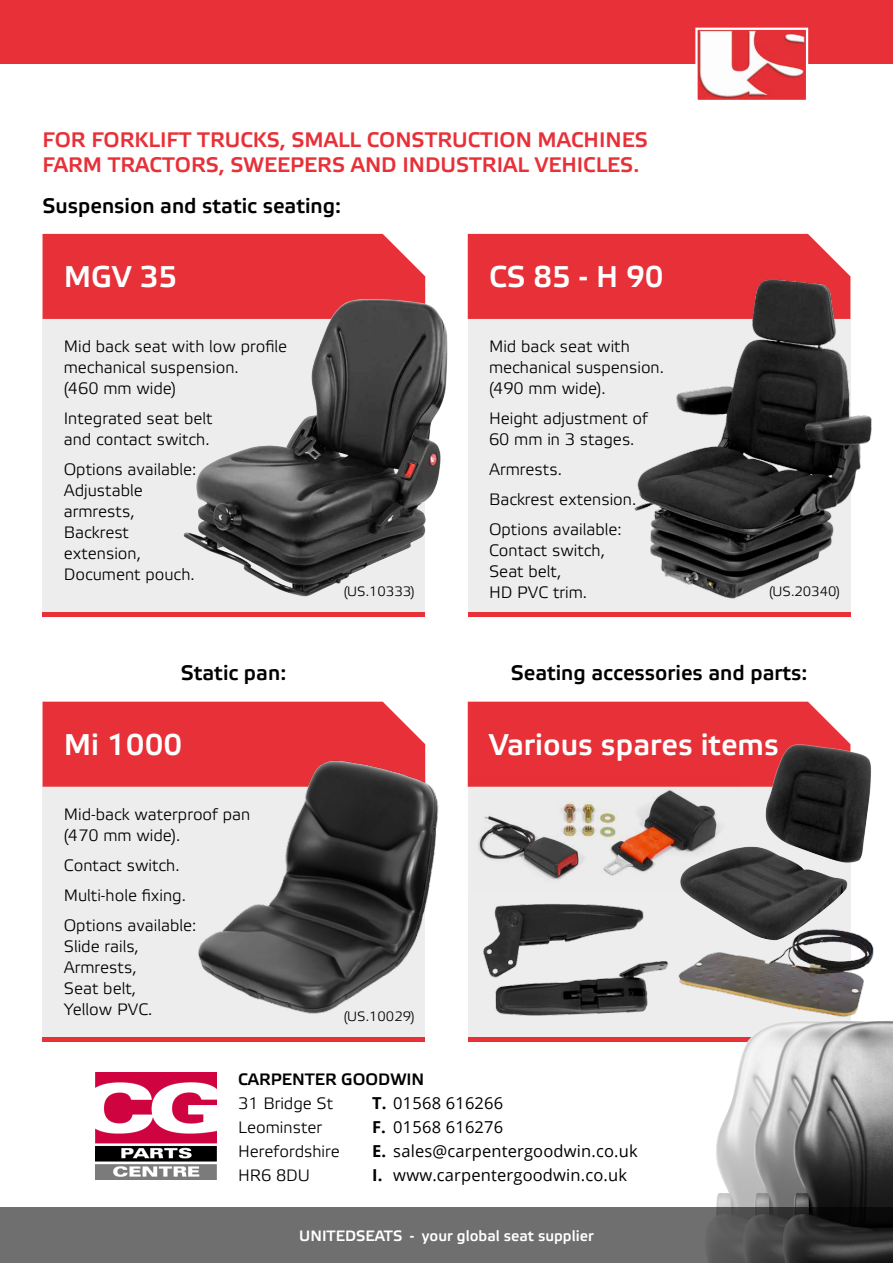
<style>
.page{position:relative;width:893px;height:1263px;background:#fff}
.page>*{position:absolute;margin:0;border:0;box-sizing:border-box;transform-origin:0 0}
.t1{font:700 30px "Elektra Light Pro";color:#fff}
.t2{font:700 21px/25.2px "Elektra Light Pro";color:#e73037}
.t3{font:700 21px "Elektra Light Pro";color:#000}
.t4{font:16.5px/21px "Elektra Light Pro";color:#000}
.t5{font:16.5px/24px "Open Sans";letter-spacing:.01em;color:#000}
.t6{font:700 16.5px "Elektra Light Pro";color:#000}
.t7{font:700 15px "Elektra Light Pro";color:#fff}
.t8{font:13.5px "Elektra Light Pro";color:#000}
.s1{font-weight:700}
</style>
<div class="page">
<div style="left:43px;top:319px;width:382px;height:293px;background:#ededed"></div>
<div style="left:468px;top:319px;width:157px;height:293px;background:#ededed"></div>
<div style="left:43px;top:787px;width:146px;height:250px;background:#ededed"></div>
<div style="left:43px;top:234px;width:382px;height:85px;background:#e73037"></div>
<div style="left:468px;top:234px;width:355px;height:85px;background:#e73037"></div>
<div style="left:43px;top:612px;width:382px;height:5px;background:#e73037"></div>
<div style="left:43px;top:1037px;width:382px;height:5px;background:#e73037"></div>
<div style="left:468px;top:1037px;width:382px;height:5px;background:#e73037"></div>
<div style="left:468px;top:612px;width:382px;height:5px;background:#e73037"></div>
<div style="left:43px;top:702px;width:358px;height:85px;background:#e73037"></div>
<div style="left:468px;top:702px;width:374px;height:85px;background:#e73037"></div>
<img style="left:189px;top:720px;width:250px;height:317px">
<img style="left:471px;top:894px;width:204px;height:137px">
<img style="left:675px;top:951px;width:199px;height:57px">
<img style="left:651px;top:1008px;width:242px;height:200px">
<svg style="left:0;top:1208px;width:893px;height:55px;background:#646464"></svg>
<div style="left:0;top:0;width:893px;height:64px;background:#e73037"></div>
<img style="left:698px;top:31px;width:107px;height:68px">
<div style="left:695px;top:28px;width:113px;height:74px;border:2px solid #fff"></div>
<img style="left:674px;top:736px;width:200px;height:215px">
<img style="left:471px;top:775px;width:270px;height:119px">
<img style="left:625px;top:249px;width:247px;height:368px">
<img style="left:96px;top:1072px;width:120px;height:108px">
<img style="left:165px;top:281px;width:311px;height:322px">
<p class="t2" style="left:43px;top:128px;width:607px">FOR FORKLIFT TRUCKS, SMALL CONSTRUCTION MACHINES<br>FARM TRACTORS, SWEEPERS AND INDUSTRIAL VEHICLES.</p>
<p class="t3" style="left:43px;top:194px;width:300px">Suspension and static seating:</p>
<h1 class="t1" style="left:64px;top:261px;width:115px">MGV 35</h1>
<h1 class="t1" style="left:489px;top:261px;width:176px">CS 85 - H 90</h1>
<p class="t4" style="left:64px;top:336px;width:225px">Mid back seat with low profile mechanical suspension.<br>(460 mm wide)</p>
<p class="t4" style="left:64px;top:408px;width:150px">Integrated seat belt and contact switch.</p>
<p class="t4" style="left:64px;top:459px;width:134px">Options available:<br>Adjustable armrests,<br>Backrest extension,<br>Document pouch.</p>
<p class="t4" style="left:489px;top:337px;width:176px">Mid back seat with mechanical suspension. (490 mm wide).</p>
<p class="t4" style="left:489px;top:409px;width:161px">Height adjustment of<br>60 mm in 3 stages.</p>
<p class="t4" style="left:489px;top:455px;width:149px;line-height:30px">Armrests.<br>Backrest extension.<br>Options available:</p>
<p class="t4" style="left:489px;top:541px;width:117px">Contact switch,<br>Seat belt,<br>HD PVC trim.</p>
<p class="t8" style="left:344px;top:584px;width:72px">(US.10333)</p>
<p class="t8" style="left:769px;top:584px;width:72px">(US.20340)</p>
<p class="t3" style="left:181px;top:662px;width:107px">Static pan:</p>
<p class="t3" style="left:511px;top:662px;width:298px">Seating accessories and parts:</p>
<h1 class="t1" style="left:64px;top:728px;width:120px">Mi 1000</h1>
<h1 class="t1" style="left:489px;top:728px;width:291px">Various spares items</h1>
<p class="t4" style="left:64px;top:804px;width:188px">Mid-back waterproof pan (470 mm wide).</p>
<p class="t4" style="left:64px;top:851px;width:134px;line-height:30px">Contact switch.<br>Multi-hole fixing.<br>Options available:</p>
<p class="t4" style="left:64px;top:936px;width:90px">Slide rails,<br>Armrests,<br>Seat belt,<br>Yellow PVC.</p>
<p class="t8" style="left:344px;top:1009px;width:72px">(US.10029)</p>
<p class="t6" style="left:238px;top:1070px;width:188px">CARPENTER GOODWIN</p>
<p class="t4" style="left:238px;top:1092px;width:103px;line-height:24px">31 Bridge St<br>Leominster<br>Herefordshire<br>HR6 8DU</p>
<p class="t5" style="left:372px;top:1091px;width:267px"><span class="s1">T.</span> 01568 616266<br><span class="s1">F.</span> 01568 616276<br><span class="s1">E.</span> sales@carpentergoodwin.co.uk<br><span class="s1">I.</span> www.carpentergoodwin.co.uk</p>
<p class="t7" style="left:299px;top:1227px;width:296px">UNITEDSEATS - your global seat supplier</p>
</div>
